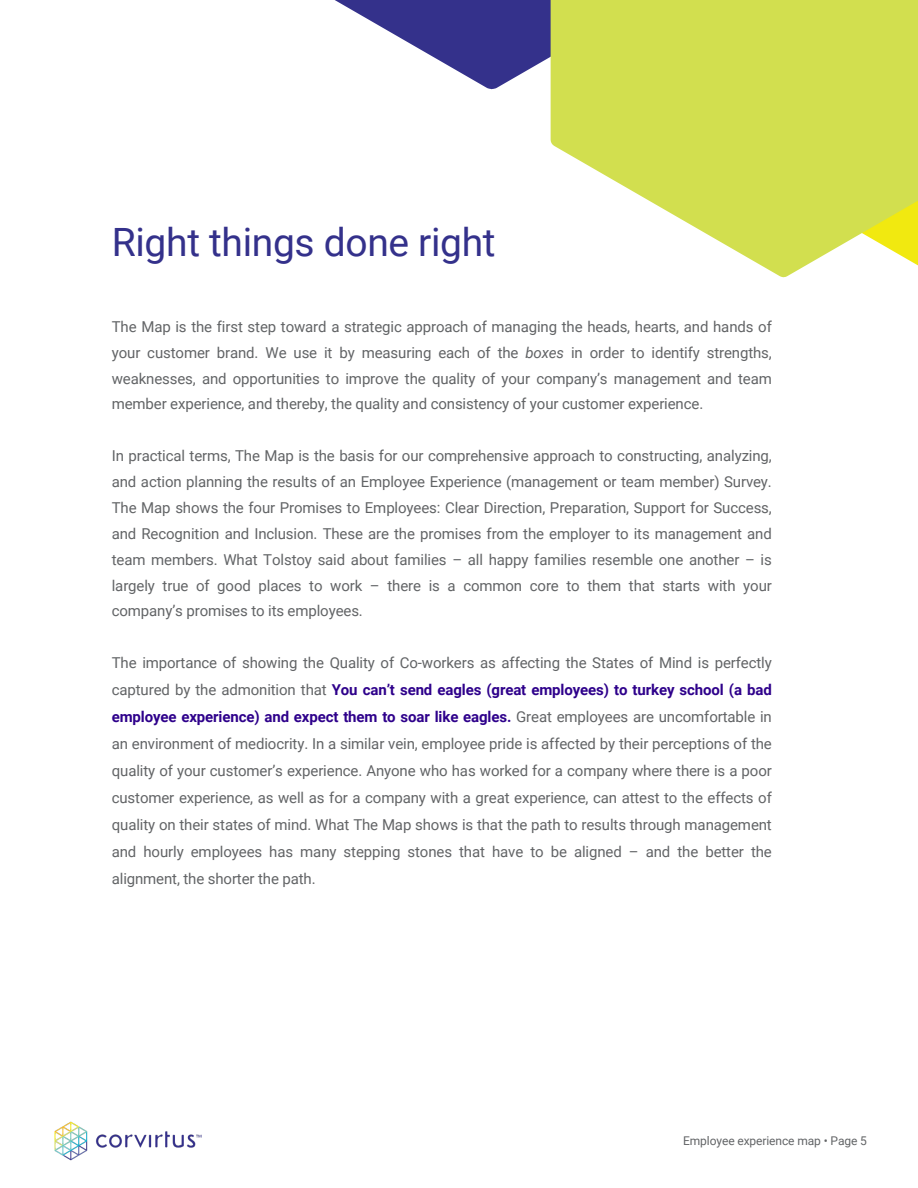
<style>
.page{position:relative;width:918px;height:1188px;background:#fff}
.page>*{position:absolute;margin:0;border:0;box-sizing:border-box;transform-origin:0 0}
.t1{font:39px "Roboto";letter-spacing:-.005em;color:#34318b}
.t2{font:15px/25.8px "Roboto";letter-spacing:-.005em;color:#626466;text-align:justify}
.t3{font:12px "Roboto";letter-spacing:-.005em;color:#626466}
.s1{font-style:italic}
.s2{font-weight:700;color:#2e008b}
</style>
<div class="page">
<svg style="left:335px;top:0;width:216px;height:89px"></svg>
<svg style="left:551px;top:0;width:367px;height:277px;fill:#d2df4f"></svg>
<img style="left:54px;top:1121px;width:148px;height:40px">
<p class="t1" style="left:112px;top:220px;width:385px">Right things done right</p>
<h2 class="t2" style="left:112px;top:314px;width:662px">The Map is the first step toward a strategic approach of managing the heads, hearts, and hands of your customer brand. We use it by measuring each of the <span class="s1">boxes</span> in order to identify strengths, weaknesses, and opportunities to improve the quality of your company’s management and team member experience, and thereby, the quality and consistency of your customer experience.</h2>
<h2 class="t2" style="left:112px;top:443px;width:662px">In practical terms, The Map is the basis for our comprehensive approach to constructing, analyzing, and action planning the results of an Employee Experience (management or team member) Survey.<br>The Map shows the four Promises to Employees: Clear Direction, Preparation, Support for Success, and Recognition and Inclusion. These are the promises from the employer to its management and team members. What Tolstoy said about families – all happy families resemble one another – is largely true of good places to work – there is a common core to them that starts with your company’s promises to its employees.</h2>
<h2 class="t2" style="left:112px;top:650px;width:662px;line-height:27px">The importance of showing the Quality of Co-workers as affecting the States of Mind is perfectly captured by the admonition that <span class="s2">You can’t send eagles (great employees) to turkey school (a bad employee experience) and expect them to soar like eagles.</span> Great employees are uncomfortable in an environment of mediocrity. In a similar vein, employee pride is affected by their perceptions of the quality of your customer’s experience. Anyone who has worked for a company where there is a poor customer experience, as well as for a company with a great experience, can attest to the effects of quality on their states of mind. What The Map shows is that the path to results through management and hourly employees has many stepping stones that have to be aligned – and the better the alignment, the shorter the path.</h2>
<p class="t3" style="left:683px;top:1134px;width:185px">Employee experience map • Page 5</p>
</div>
